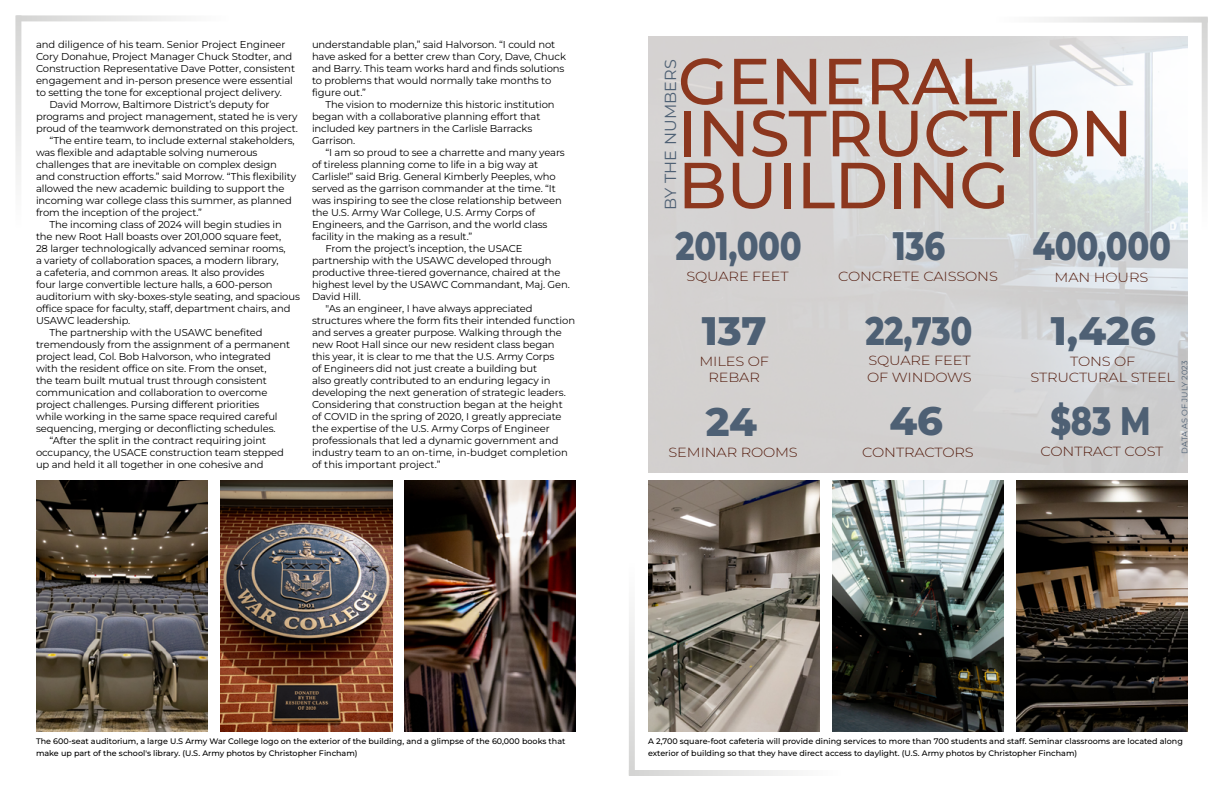
<style>
.page{position:relative;width:1224px;height:792px;background:#fff}
.page>*{position:absolute;margin:0;border:0;box-sizing:border-box;transform-origin:0 0}
.t1{font:500 65px/52px "Montserrat";letter-spacing:-.01em;color:#8c371e}
.t2{font:800 39.8px "Montserrat";letter-spacing:-.01em;color:#4e6074;scale:.8 1}
.t3{font:800 39.8px "Montserrat";letter-spacing:-.01em;color:#4e6074}
.t4{font:16px "Montserrat";letter-spacing:.01em;color:#4e6074}
.t5{font:300 13.3px/16.6px "Montserrat";letter-spacing:-.01em;color:#561f11;text-align:center;scale:1.1 1}
.BODY_TEXT{font:10px/12px "Montserrat";letter-spacing:-.01em;color:#000}
.CUTLINE{font:500 8px/12px "Montserrat";color:#000}
.t6{font:8px "Montserrat";letter-spacing:.01em;color:#4e6074}
</style>
<div class="page">
<img style="left:36px;top:480px;width:172px;height:252px">
<img style="left:404px;top:480px;width:172px;height:252px">
<img style="left:220px;top:480px;width:172px;height:252px">
<svg style="left:15px;top:15px;width:6px;height:167px"></svg>
<svg style="left:16px;top:15px;width:166px;height:6px"></svg>
<svg style="left:629px;top:770px;width:166px;height:6px"></svg>
<svg style="left:629px;top:610px;width:6px;height:165px"></svg>
<svg style="left:648px;top:36px;width:540px;height:436px;background:#d7d7d7"></svg>
<svg style="left:1043px;top:17px;width:159px;height:6px"></svg>
<svg style="left:1202px;top:17px;width:6px;height:167px"></svg>
<img style="left:648px;top:480px;width:172px;height:252px">
<img style="left:1016px;top:480px;width:172px;height:252px">
<img style="left:832px;top:480px;width:172px;height:252px">
<p class="BODY_TEXT" style="left:36px;top:38px;width:261px">and diligence of his team. Senior Project Engineer Cory Donahue, Project Manager Chuck Stodter, and Construction Representative Dave Potter, consistent engagement and in-person presence were essential to setting the tone for exceptional project delivery.</p>
<p class="BODY_TEXT" style="left:36px;top:98px;width:263px;text-indent:14px">David Morrow, Baltimore District’s deputy for programs and project management, stated he is very proud of the teamwork demonstrated on this project.</p>
<p class="BODY_TEXT" style="left:36px;top:134px;width:262px;text-indent:14px">“The entire team, to include external stakeholders, was flexible and adaptable solving numerous challenges that are inevitable on complex design and construction efforts.” said Morrow. “This flexibility allowed the new academic building to support the incoming war college class this summer, as planned from the inception of the project.”</p>
<p class="BODY_TEXT" style="left:36px;top:218px;width:265px;text-indent:14px">The incoming class of 2024 will begin studies in the new Root Hall boasts over 201,000 square feet,<br>28 larger technologically advanced seminar rooms,<br>a variety of collaboration spaces, a modern library,<br>a cafeteria, and common areas. It also provides<br>four large convertible lecture halls, a 600-person auditorium with sky-boxes-style seating, and spacious office space for faculty, staff, department chairs, and USAWC leadership.</p>
<p class="BODY_TEXT" style="left:36px;top:326px;width:256px;text-indent:14px">The partnership with the USAWC benefited tremendously from the assignment of a permanent project lead, Col. Bob Halvorson, who integrated with the resident office on site. From the onset,<br>the team built mutual trust through consistent communication and collaboration to overcome project challenges. Pursing different priorities<br>while working in the same space required careful sequencing, merging or deconflicting schedules.</p>
<p class="BODY_TEXT" style="left:36px;top:434px;width:249px;text-indent:14px">“After the split in the contract requiring joint occupancy, the USACE construction team stepped up and held it all together in one cohesive and</p>
<p class="BODY_TEXT" style="left:312px;top:38px;width:256px">understandable plan,” said Halvorson. “I could not have asked for a better crew than Cory, Dave, Chuck and Barry. This team works hard and finds solutions to problems that would normally take months to figure out.”</p>
<p class="BODY_TEXT" style="left:312px;top:98px;width:244px;text-indent:14px">The vision to modernize this historic institution began with a collaborative planning effort that included key partners in the Carlisle Barracks Garrison.</p>
<p class="BODY_TEXT" style="left:312px;top:146px;width:254px;text-indent:14px">“I am so proud to see a charrette and many years of tireless planning come to life in a big way at Carlisle!” said Brig. General Kimberly Peeples, who served as the garrison commander at the time. “It was inspiring to see the close relationship between the U.S. Army War College, U.S. Army Corps of Engineers, and the Garrison, and the world class facility in the making as a result.”</p>
<p class="BODY_TEXT" style="left:312px;top:242px;width:259px;text-indent:14px">From the project’s inception, the USACE partnership with the USAWC developed through productive three-tiered governance, chaired at the highest level by the USAWC Commandant, Maj. Gen.<br>David Hill.</p>
<p class="BODY_TEXT" style="left:312px;top:302px;width:265px;text-indent:14px">"As an engineer, I have always appreciated structures where the form fits their intended function and serves a greater purpose. Walking through the new Root Hall since our new resident class began this year, it is clear to me that the U.S. Army Corps<br>of Engineers did not just create a building but<br>also greatly contributed to an enduring legacy in developing the next generation of strategic leaders.<br>Considering that construction began at the height<br>of COVID in the spring of 2020, I greatly appreciate the expertise of the U.S. Army Corps of Engineer professionals that led a dynamic government and industry team to an on-time, in-budget completion of this important project.”</p>
<p class="t1" style="left:678px;top:54px;width:457px">GENERAL<br>INSTRUCTION</p>
<p class="t4" style="left:660px;top:210px;width:152px;rotate:-90deg">BY THE NUMBERS</p>
<p class="t1" style="left:678px;top:158px;width:333px">BUILDING</p>
<p class="t2" style="left:675px;top:219px;width:159px">201,000</p>
<p class="t5" style="left:687px;top:267px;width:94px">SQUARE FEET</p>
<p class="t3" style="left:702px;top:304px;width:66px">137</p>
<p class="t5" style="left:699px;top:352px;width:65px">MILES OF<br>REBAR</p>
<p class="t2" style="left:1033px;top:219px;width:174px">400,000</p>
<p class="t2" style="left:893px;top:220px;width:67px">136</p>
<p class="t5" style="left:838px;top:268px;width:147px">CONCRETE CAISSONS</p>
<p class="t5" style="left:1055px;top:268px;width:87px">MAN HOURS</p>
<p class="t2" style="left:866px;top:304px;width:135px">22,730</p>
<p class="t5" style="left:867px;top:352px;width:96px;text-align:left">SQUARE FEET<br>OF WINDOWS</p>
<p class="t3" style="left:1051px;top:304px;width:107px">1,426</p>
<p class="t5" style="left:1030px;top:352px;width:133px">TONS OF<br>STRUCTURAL STEEL</p>
<p class="t6" style="left:1179px;top:454px;width:94px;rotate:-90deg">DATA AS OF JULY 2023</p>
<p class="t2" style="left:1051px;top:394px;width:127px">$83 M</p>
<p class="t3" style="left:889px;top:395px;width:55px">46</p>
<p class="t5" style="left:862px;top:444px;width:103px">CONTRACTORS</p>
<p class="t3" style="left:706px;top:395px;width:53px">24</p>
<p class="t5" style="left:669px;top:444px;width:119px">SEMINAR ROOMS</p>
<p class="t5" style="left:1040px;top:443px;width:113px">CONTRACT COST</p>
<p class="CUTLINE" style="left:36px;top:735px;width:531px">The 600-seat auditorium, a large U.S Army War College logo on the exterior of the building, and a glimpse of the 60,000 books that make up part of the school's library. (U.S. Army photos by Christopher Fincham)</p>
<p class="CUTLINE" style="left:648px;top:735px;width:536px">A 2,700 square-foot cafeteria will provide dining services to more than 700 students and staff. Seminar classrooms are located along exterior of building so that they have direct access to daylight. (U.S. Army photos by Christopher Fincham)</p>
</div>
